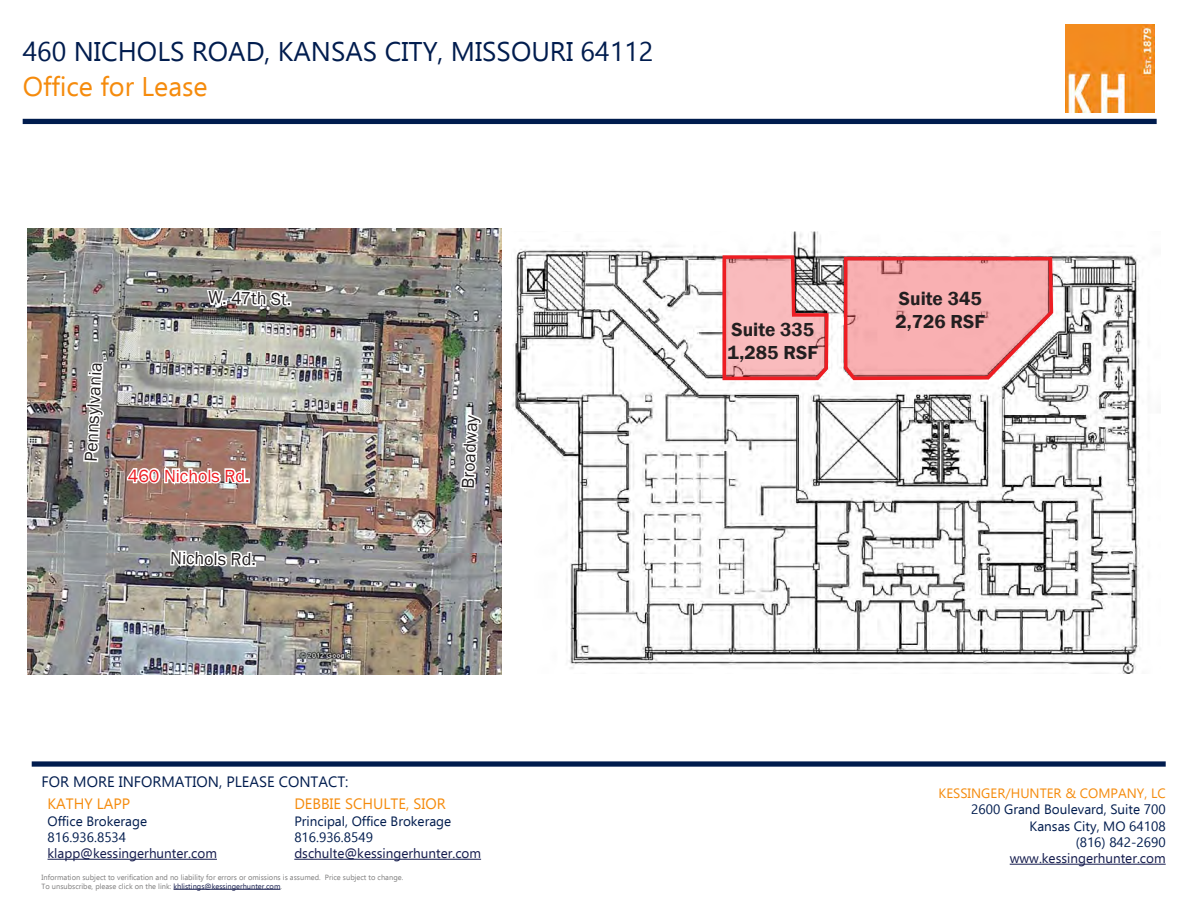
<style>
.page{position:relative;width:1188px;height:918px;background:#fff}
.page>*{position:absolute;margin:0;border:0;box-sizing:border-box;transform-origin:0 0}
.t1{font:27px "Ebrima";color:#001c4e}
.t2{font:27px "Ebrima";color:#f58b0d}
.t3{font:600 19.35px/23.2px "Franklin Gothic";color:#231f20}
.t4{font:18px "Franklin Gothic";color:#231f20}
.t5{font:18px "Franklin Gothic";color:#ee1d23}
.t6{font:15px "Ebrima";color:#001c4e}
.t7{font:15px "Ebrima";color:#f58b0d}
.t8{font:13.5px "Ebrima";color:#001c4e}
.t9{font:13.5px "Ebrima";color:#141b4d}
.t10{font:13.5px "Ebrima";color:#f58b0d}
.t11{font:7.5px "Ebrima";color:#7f7e7e}
.s1{color:#141b4d}
</style>
<div class="page">
<div style="left:23px;top:119px;width:1134px;height:5px;background:#001c4e"></div>
<img style="left:1066px;top:24px;width:88px;height:88px">
<hr style="left:1010px;top:864px;width:156px;height:1px;background:#141b4d">
<div style="left:32px;top:761px;width:1134px;height:6px;background:#001c4e"></div>
<img style="left:512px;top:232px;width:632px;height:442px">
<svg style="left:842px;top:255px;width:213px;height:127px;background:#f0a6a8"></svg>
<img style="left:27px;top:228px;width:475px;height:447px">
<svg style="left:81px;top:251px;width:27px;height:257px"></svg>
<svg style="left:458px;top:310px;width:27px;height:265px;background:#a0a2a4"></svg>
<img style="left:125px;top:118px;width:166px;height:772px">
<svg style="left:721px;top:254px;width:109px;height:128px;background:#e8a5a7"></svg>
<hr style="left:48px;top:859px;width:169px;height:1px;background:#141b4d">
<hr style="left:294px;top:859px;width:187px;height:1px;background:#141b4d">
<h1 class="t1" style="left:23px;top:32px;width:632px">460 NICHOLS ROAD, KANSAS CITY, MISSOURI 64112</h1>
<h1 class="t2" style="left:23px;top:67px;width:187px">Office for Lease</h1>
<h3 class="t4" style="left:80px;top:461px;width:101px;rotate:-87deg">Pennsylvania</h3>
<h3 class="t4" style="left:208px;top:286px;width:85px;rotate:1deg">W. 47th St.</h3>
<h3 class="t5" style="left:128px;top:465px;width:123px">460 Nichols Rd.</h3>
<h3 class="t4" style="left:171px;top:547px;width:87px;rotate:1deg">Nichols Rd.</h3>
<h3 class="t4" style="left:457px;top:488px;width:75px;rotate:-87deg">Broadway</h3>
<h2 class="t3" style="left:728px;top:318px;width:92px">Suite 335<br>1,285 RSF</h2>
<h2 class="t3" style="left:895px;top:287px;width:91px">Suite 345<br>2,726 RSF</h2>
<p class="t6" style="left:42px;top:771px;width:309px">FOR MORE INFORMATION, PLEASE CONTACT:</p>
<p class="t7" style="left:48px;top:793px;width:84px">KATHY LAPP</p>
<p class="t8" style="left:48px;top:811px;width:101px">Office Brokerage</p>
<p class="t8" style="left:48px;top:827px;width:80px">816.936.8534</p>
<p class="t9" style="left:48px;top:844px;width:171px">klapp@kessingerhunter.com</p>
<p class="t7" style="left:294px;top:793px;width:153px">DEBBIE SCHULTE, SIOR</p>
<p class="t8" style="left:294px;top:811px;width:158px">Principal, Office Brokerage</p>
<p class="t8" style="left:294px;top:827px;width:80px">816.936.8549</p>
<p class="t9" style="left:294px;top:844px;width:188px">dschulte@kessingerhunter.com</p>
<p class="t11" style="left:42px;top:872px;width:363px">Information subject to verification and no liability for errors or omissions is assumed. Price subject to change.</p>
<p class="t11" style="left:42px;top:881px;width:242px">To unsubscribe, please click on the link: <span class="s1">khlistings@kessingerhunter.com</span>.</p>
<p class="t10" style="left:939px;top:784px;width:229px">KESSINGER/HUNTER &amp; COMPANY, LC</p>
<p class="t8" style="left:971px;top:800px;width:196px">2600 Grand Boulevard, Suite 700</p>
<p class="t8" style="left:1030px;top:816px;width:138px">Kansas City, MO 64108</p>
<p class="t8" style="left:1076px;top:832px;width:92px">(816) 842-2690</p>
<p class="t9" style="left:1010px;top:849px;width:158px">www.kessingerhunter.com</p>
</div>
